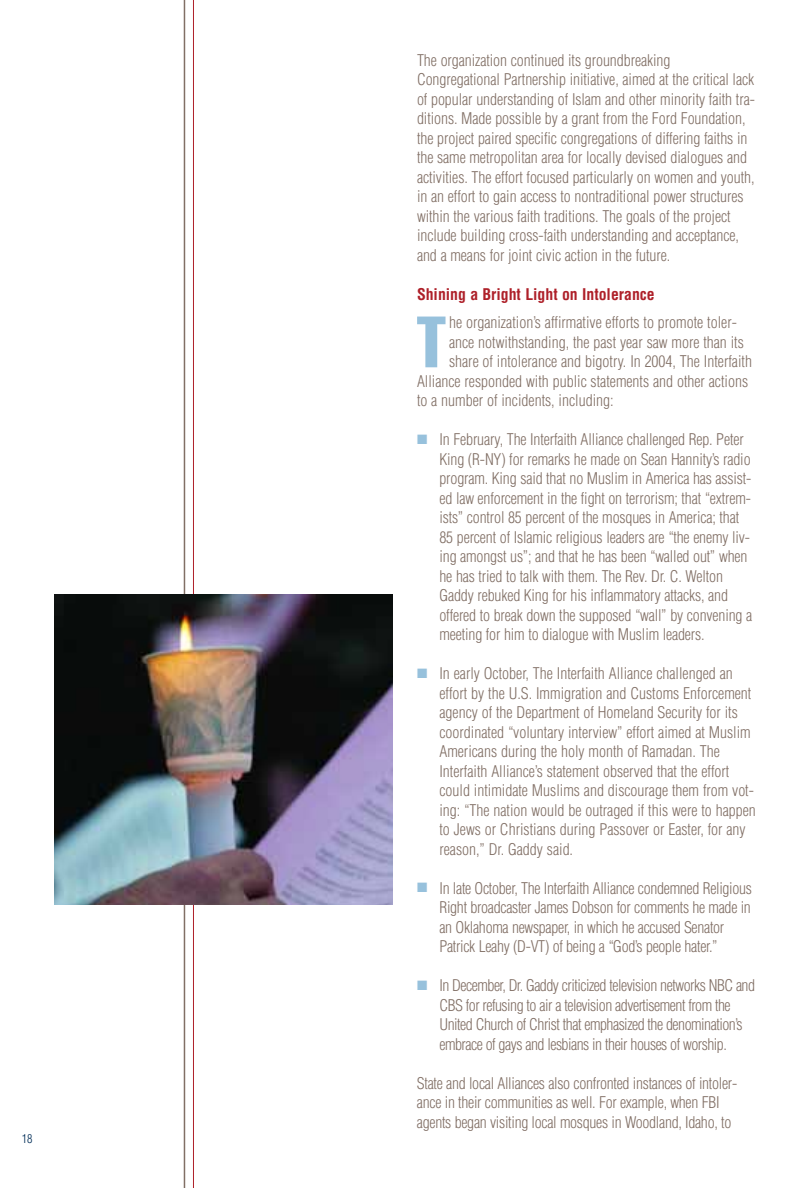
<style>
.page{position:relative;width:810px;height:1188px;background:#fff}
.page>*{position:absolute;margin:0;border:0;box-sizing:border-box;transform-origin:0 0}
.t1{font:extra-condensed 71.25px "Helvetica";color:#97c1dc}
.t2{font:300 condensed 15.75px/19.5px "Helvetica";letter-spacing:-.005em;color:#816f65}
.t3{font:300 condensed 15.75px/19.5px "Helvetica";letter-spacing:-.03em;color:#816f65}
.t4{font:700 condensed 15.75px "Helvetica";color:#ae2029}
.t5{font:300 condensed 12px "Helvetica";color:#002d57}
.s1{color:#97c1dc}
</style>
<div class="page">
<hr style="left:184px;top:0;width:1px;height:1187px;background:#816f65">
<hr style="left:193px;top:0;width:1px;height:1187px;background:#ae2029">
<img style="left:54px;top:594px;width:339px;height:310px">
<p class="t5" style="left:22px;top:1134px;width:12px">18</p>
<p class="t2" style="left:417px;top:52px;width:339px">The organization continued its groundbreaking Congregational Partnership initiative, aimed at the critical lack of popular understanding of Islam and other minority faith tra&shy;ditions. Made possible by a grant from the Ford Foundation, the project paired specific congregations of differing faiths in the same metropolitan area for locally devised dialogues and activities. The effort focused particularly on women and youth, in an effort to gain access to nontraditional power structures within the various faith traditions. The goals of the project include building cross-faith understanding and acceptance, and a means for joint civic action in the future.</p>
<p class="t4" style="left:417px;top:288px;width:239px">Shining a Bright Light on Intolerance</p>
<h1 class="t1" style="left:416px;top:317px;width:32px">T</h1>
<p class="t2" style="left:449px;top:314px;width:289px">he organization’s affirmative efforts to promote toler-</p>
<p class="t2" style="left:449px;top:334px;width:296px">ance notwithstanding, the past year saw more than its</p>
<p class="t2" style="left:449px;top:353px;width:304px">share of intolerance and bigotry. In 2004, The Interfaith</p>
<p class="t2" style="left:417px;top:373px;width:333px">Alliance responded with public statements and other actions</p>
<p class="t2" style="left:417px;top:392px;width:198px">to a number of incidents, including:</p>
<p class="t2" style="left:439px;top:431px;width:314px;text-indent:-22px"><span class="s1">■</span> In February, The Interfaith Alliance challenged Rep. Peter King (R-NY) for remarks he made on Sean Hannity’s radio program. King said that no Muslim in America has assist&shy;ed law enforcement in the fight on terrorism; that “extrem&shy;ists” control 85 percent of the mosques in America; that 85 percent of Islamic religious leaders are “the enemy liv&shy;ing amongst us”; and that he has been “walled out” when he has tried to talk with them. The Rev. Dr. C. Welton Gaddy rebuked King for his inflammatory attacks, and offered to break down the supposed “wall” by convening a meeting for him to dialogue with Muslim leaders.</p>
<p class="t2" style="left:439px;top:665px;width:318px;text-indent:-22px"><span class="s1">■</span> In early October, The Interfaith Alliance challenged an effort by the U.S. Immigration and Customs Enforcement agency of the Department of Homeland Security for its coordinated “voluntary interview” effort aimed at Muslim Americans during the holy month of Ramadan. The Interfaith Alliance’s statement observed that the effort could intimidate Muslims and discourage them from vot&shy;ing: “The nation would be outraged if this were to happen to Jews or Christians during Passover or Easter, for any reason,” Dr. Gaddy said.</p>
<p class="t2" style="left:439px;top:880px;width:314px;text-indent:-22px"><span class="s1">■</span> In late October, The Interfaith Alliance condemned Religious Right broadcaster James Dobson for comments he made in an Oklahoma newspaper, in which he accused Senator Patrick Leahy (D-VT) of being a “God’s people hater.”</p>
<p class="t3" style="left:439px;top:977px;width:317px;text-indent:-22px"><span class="s1">■</span> In December, Dr. Gaddy criticized television networks NBC and CBS for refusing to air a television advertisement from the United Church of Christ that emphasized the denomination’s embrace of gays and lesbians in their houses of worship.</p>
<p class="t2" style="left:417px;top:1075px;width:322px">State and local Alliances also confronted instances of intoler&shy;ance in their communities as well. For example, when FBI agents began visiting local mosques in Woodland, Idaho, to</p>
</div>
